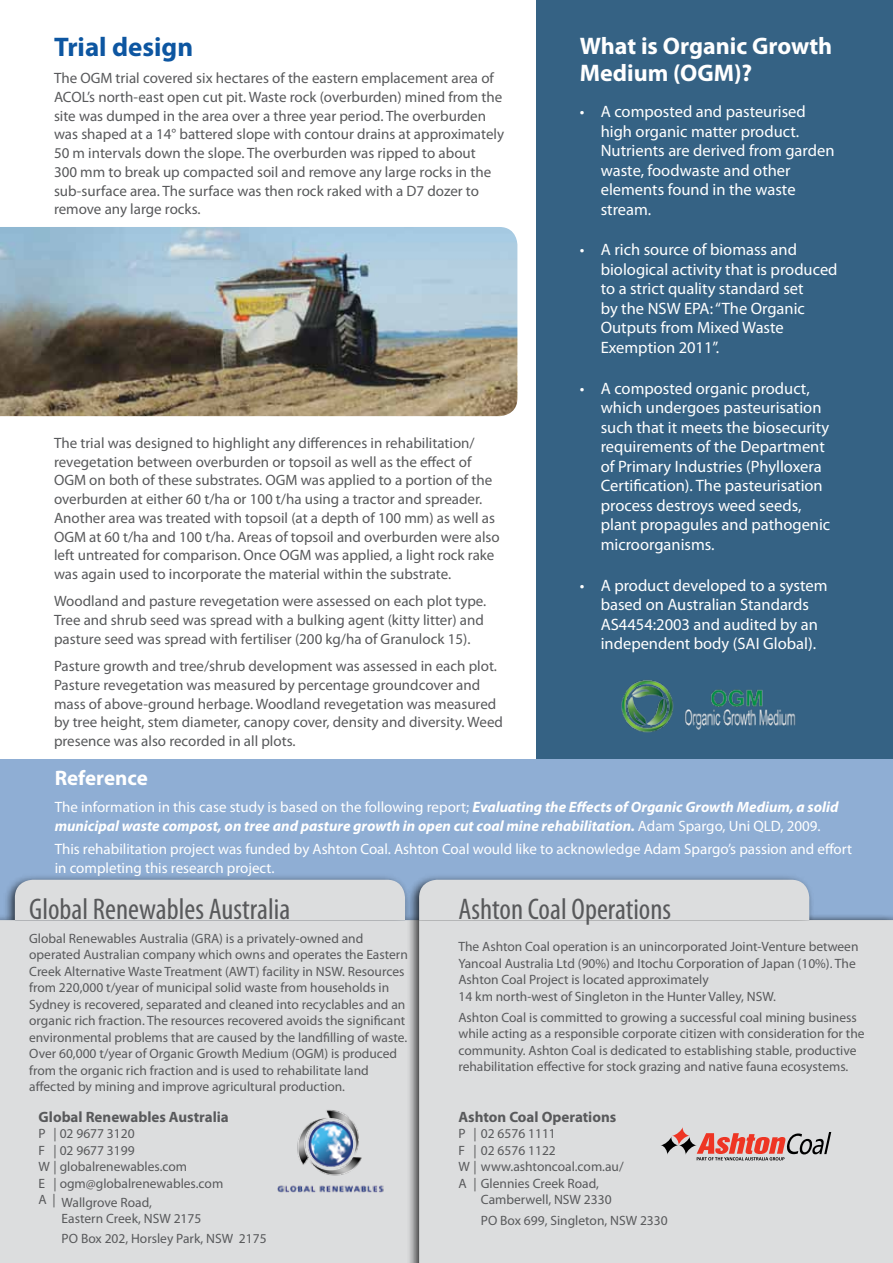
<style>
.page{position:relative;width:893px;height:1263px;background:#fff}
.page>*{position:absolute;margin:0;border:0;box-sizing:border-box;transform-origin:0 0}
.t1{font:condensed 30px "Myriad Pro";color:#58595b}
.t2{font:700 27px "Myriad Pro";color:#0d56a1}
.t3{font:700 24px/27px "Myriad Pro";color:#fff}
.t4{font:700 21px "Myriad Pro";color:#fff}
.t5{font:16.5px/19.5px "Myriad Pro";color:#fff}
.t6{font:15px/18.8px "Myriad Pro";color:#58595b}
.t7{font:italic 700 15px/18.8px "Myriad Pro";color:#fff}
.t8{font:15px/18.8px "Myriad Pro";color:#fff}
.t9{font:700 15px "Myriad Pro";color:#58595b}
.t10{font:13.5px/16.5px "Myriad Pro";color:#58595b}
.s1{font-weight:400;font-style:normal}
</style>
<div class="page">
<div style="left:537px;top:0;width:356px;height:974px;background:#356284"></div>
<div style="left:0;top:759px;width:893px;height:242px;background:#8faed4"></div>
<div style="left:0;top:880px;width:407px;height:383px;background:#dcddde"></div>
<div style="left:407px;top:873px;width:486px;height:390px;background:#000;opacity:.75"></div>
<div style="left:419px;top:880px;width:474px;height:383px;background:#dcddde"></div>
<img style="left:0;top:227px;width:517px;height:189px">
<img style="left:276px;top:1105px;width:114px;height:89px">
<svg style="left:660px;top:1127px;width:171px;height:33px"></svg>
<img style="left:621px;top:680px;width:175px;height:53px">
<h2 class="t2" style="left:54px;top:29px;width:141px">Trial design</h2>
<p class="t6" style="left:54px;top:68px;width:452px">The OGM trial covered six hectares of the eastern emplacement area of ACOL’s north-east open cut pit. Waste rock (overburden) mined from the site was dumped in the area over a three year period. The overburden was shaped at a 14° battered slope with contour drains at approximately 50 m intervals down the slope. The overburden was ripped to about<br>300 mm to break up compacted soil and remove any large rocks in the sub-surface area. The surface was then rock raked with a D7 dozer to remove any large rocks.</p>
<p class="t6" style="left:54px;top:433px;width:447px">The trial was designed to highlight any differences in rehabilitation/ revegetation between overburden or topsoil as well as the effect of OGM on both of these substrates. OGM was applied to a portion of the overburden at either 60 t/ha or 100 t/ha using a tractor and spreader.<br>Another area was treated with topsoil (at a depth of 100 mm) as well as OGM at 60 t/ha and 100 t/ha. Areas of topsoil and overburden were also left untreated for comparison. Once OGM was applied, a light rock rake was again used to incorporate the material within the substrate.</p>
<p class="t6" style="left:54px;top:592px;width:434px">Woodland and pasture revegetation were assessed on each plot type.<br>Tree and shrub seed was spread with a bulking agent (kitty litter) and pasture seed was spread with fertiliser (200 kg/ha of Granulock 15).</p>
<p class="t6" style="left:54px;top:656px;width:450px">Pasture growth and tree/shrub development was assessed in each plot.<br>Pasture revegetation was measured by percentage groundcover and mass of above-ground herbage. Woodland revegetation was measured by tree height, stem diameter, canopy cover, density and diversity. Weed presence was also recorded in all plots.</p>
<h3 class="t3" style="left:580px;top:31px;width:254px">What is Organic Growth<br>Medium (OGM)?</h3>
<p class="t5" style="left:601px;top:102px;width:235px;text-indent:-21px">• A composted and pasteurised high organic matter product.<br>Nutrients are derived from garden waste, foodwaste and other elements found in the waste stream.</p>
<p class="t5" style="left:601px;top:240px;width:238px;text-indent:-21px">• A rich source of biomass and biological activity that is produced to a strict quality standard set<br>by the NSW EPA: “The Organic<br>Outputs from Mixed Waste<br>Exemption 2011”.</p>
<p class="t5" style="left:601px;top:378px;width:231px;text-indent:-21px">• A composted organic product, which undergoes pasteurisation such that it meets the biosecurity requirements of the Department of Primary Industries (Phylloxera<br>Certification). The pasteurisation process destroys weed seeds, plant propagules and pathogenic microorganisms.</p>
<p class="t5" style="left:601px;top:575px;width:228px;text-indent:-21px">• A product developed to a system based on Australian Standards<br>AS4454:2003 and audited by an independent body (SAI Global).</p>
<h3 class="t4" style="left:55px;top:764px;width:95px">Reference</h3>
<p class="t7" style="left:55px;top:797px;width:785px"><span class="s1">The information in this case study is based on the following report;</span> Evaluating the Effects of Organic Growth Medium, a solid municipal waste compost, on tree and pasture growth in open cut coal mine rehabilitation. <span class="s1">Adam Spargo, Uni QLD, 2009.</span></p>
<p class="t8" style="left:55px;top:839px;width:799px">This rehabilitation project was funded by Ashton Coal. Ashton Coal would like to acknowledge Adam Spargo’s passion and effort in completing this research project.</p>
<h1 class="t1" style="left:29px;top:891px;width:263px">Global Renewables Australia</h1>
<p class="t10" style="left:29px;top:930px;width:380px">Global Renewables Australia (GRA) is a privately-owned and operated Australian company which owns and operates the Eastern Creek Alternative Waste Treatment (AWT) facility in NSW. Resources from 220,000 t/year of municipal solid waste from households in Sydney is recovered, separated and cleaned into recyclables and an organic rich fraction. The resources recovered avoids the significant environmental problems that are caused by the landfilling of waste.<br>Over 60,000 t/year of Organic Growth Medium (OGM) is produced from the organic rich fraction and is used to rehabilitate land affected by mining and improve agricultural production.</p>
<p class="t9" style="left:39px;top:1107px;width:192px">Global Renewables Australia</p>
<p class="t10" style="left:39px;top:1125px;width:186px">P | 02 9677 3120<br>F | 02 9677 3199<br>W | globalrenewables.com<br>E | ogm@globalrenewables.com</p>
<p class="t10" style="left:62px;top:1194px;width:141px;text-indent:-23px">A | Wallgrove Road,<br>Eastern Creek, NSW 2175</p>
<p class="t10" style="left:62px;top:1230px;width:206px">PO Box 202, Horsley Park, NSW 2175</p>
<h1 class="t1" style="left:458px;top:891px;width:214px">Ashton Coal Operations</h1>
<p class="t10" style="left:458px;top:938px;width:402px">The Ashton Coal operation is an unincorporated Joint-Venture between Yancoal Australia Ltd (90%) and Itochu Corporation of Japan (10%). The Ashton Coal Project is located approximately<br>14 km north-west of Singleton in the Hunter Valley, NSW.</p>
<p class="t10" style="left:458px;top:1008px;width:408px">Ashton Coal is committed to growing a successful coal mining business while acting as a responsible corporate citizen with consideration for the community. Ashton Coal is dedicated to establishing stable, productive rehabilitation effective for stock grazing and native fauna ecosystems.</p>
<p class="t9" style="left:458px;top:1107px;width:159px">Ashton Coal Operations</p>
<p class="t10" style="left:458px;top:1125px;width:167px">P | 02 6576 1111<br>F | 02 6576 1122<br>W | www.ashtoncoal.com.au/<br>A | Glennies Creek Road,</p>
<p class="t10" style="left:481px;top:1189px;width:188px;line-height:20.7px">Camberwell, NSW 2330<br>PO Box 699, Singleton, NSW 2330</p>
</div>
